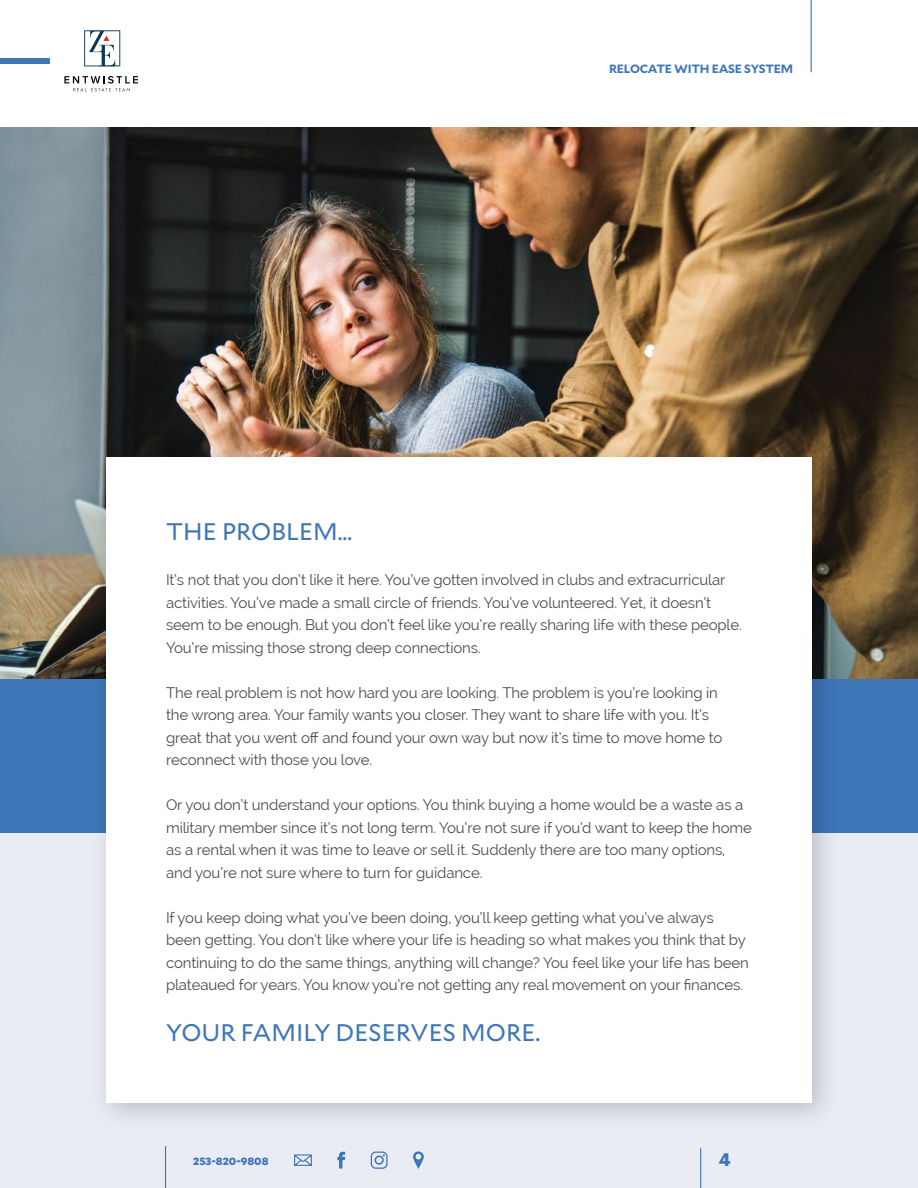
<style>
.page{position:relative;width:918px;height:1188px;background:#fff}
.page>*{position:absolute;margin:0;border:0;box-sizing:border-box;transform-origin:0 0}
.t1{font:24px "Mallory";color:#3e76b7}
.t2{font:900 18px "Mallory";color:#3e76b7}
.t3{font:15px/22.5px "Raleway";letter-spacing:-.01em;color:#4d4d4f}
.t4{font:700 12px "Mallory";letter-spacing:-.02em;color:#3e76b7}
.t5{font:900 10.5px "Mallory";color:#3e76b7}
</style>
<div class="page">
<div style="left:0;top:770px;width:918px;height:418px;background:#e9ecf3"></div>
<hr style="left:811px;top:0;width:1px;height:72px;background:#3e76b7">
<hr style="left:700px;top:1148px;width:1px;height:40px;background:#3e76b7">
<hr style="left:165px;top:1146px;width:1px;height:42px;background:#3e76b7">
<div style="left:0;top:58px;width:49px;height:5px;background:#3e76b7"></div>
<svg style="left:294px;top:1154px;width:18px;height:12px"></svg>
<svg style="left:337px;top:1152px;width:8px;height:17px"></svg>
<div style="left:371px;top:1152px;width:17px;height:17px;border:1px solid #3e76b7;border-radius:4px"></div>
<div style="left:375px;top:1155px;width:9px;height:10px;border:2px solid #3e76b7;border-radius:50%"></div>
<svg style="left:413px;top:1151px;width:11px;height:18px"></svg>
<svg style="left:84px;top:30px;width:36px;height:36px"></svg>
<svg style="left:64px;top:76px;width:74px;height:15px"></svg>
<img style="left:0;top:128px;width:918px;height:551px">
<div style="left:0;top:679px;width:918px;height:153px;background:#3e76b7"></div>
<div style="left:89px;top:440px;width:753px;height:693px;background:#000;opacity:.2"></div>
<div style="left:106px;top:457px;width:706px;height:646px;background:#fff"></div>
<p class="t4" style="left:609px;top:59px;width:185px">RELOCATE WITH EASE SYSTEM</p>
<h1 class="t1" style="left:166px;top:515px;width:188px">THE PROBLEM…</h1>
<p class="t3" style="left:166px;top:569px;width:577px">It’s not that you don’t like it here. You’ve gotten involved in clubs and extracurricular activities. You’ve made a small circle of friends. You’ve volunteered. Yet, it doesn’t seem to be enough. But you don’t feel like you’re really sharing life with these people.<br>You’re missing those strong deep connections.</p>
<p class="t3" style="left:166px;top:681px;width:558px">The real problem is not how hard you are looking. The problem is you’re looking in the wrong area. Your family wants you closer. They want to share life with you. It’s great that you went off and found your own way but now it’s time to move home to reconnect with those you love.</p>
<p class="t3" style="left:166px;top:794px;width:587px">Or you don’t understand your options. You think buying a home would be a waste as a military member since it’s not long term. You’re not sure if you’d want to keep the home as a rental when it was time to leave or sell it. Suddenly there are too many options, and you’re not sure where to turn for guidance.</p>
<p class="t3" style="left:166px;top:906px;width:584px">If you keep doing what you’ve been doing, you’ll keep getting what you’ve always been getting. You don’t like where your life is heading so what makes you think that by continuing to do the same things, anything will change? You feel like your life has been plateaued for years. You know you’re not getting any real movement on your finances.</p>
<h1 class="t1" style="left:166px;top:1016px;width:376px">YOUR FAMILY DESERVES MORE.</h1>
<p class="t5" style="left:193px;top:1153px;width:77px">253-820-9808</p>
<p class="t2" style="left:719px;top:1145px;width:13px">4</p>
</div>
